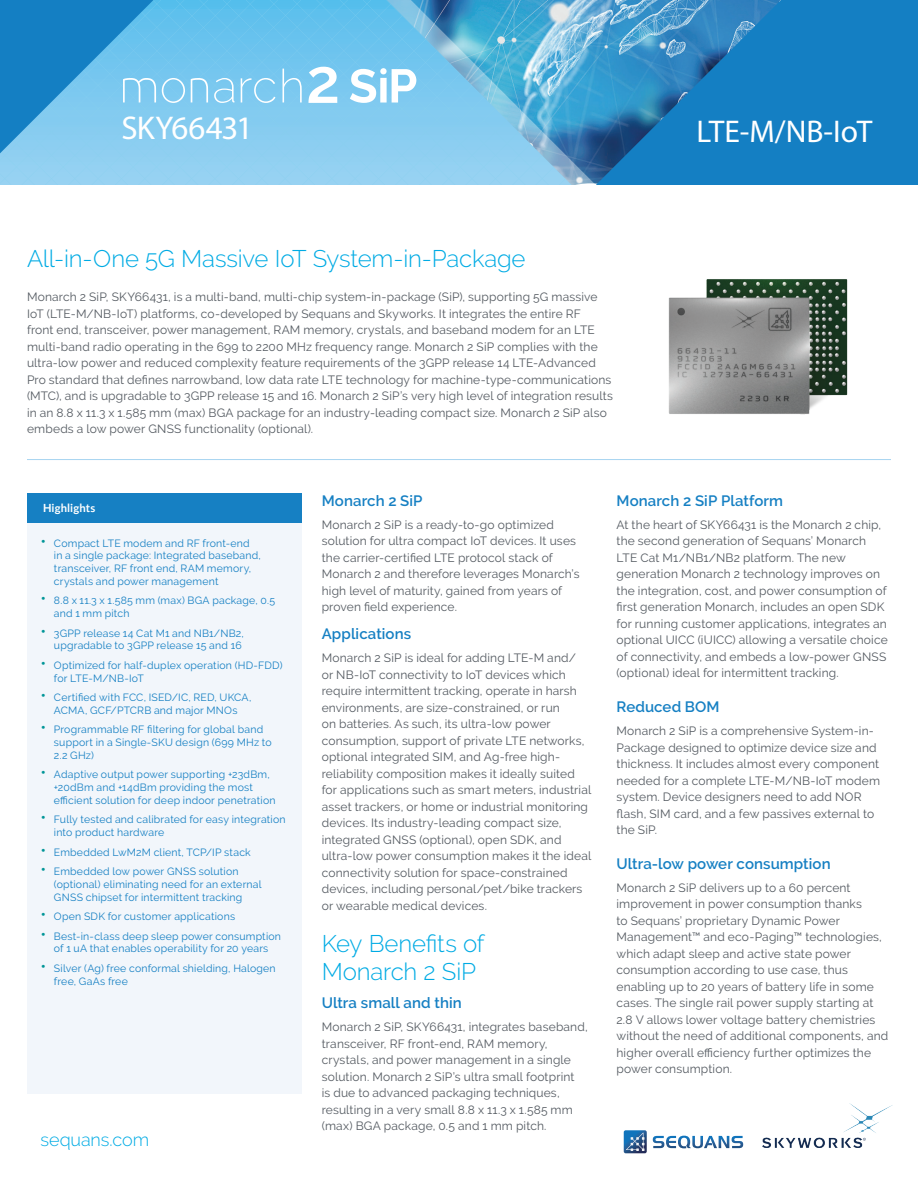
<style>
.page{position:relative;width:918px;height:1188px;background:#fff}
.page>*{position:absolute;margin:0;border:0;box-sizing:border-box;transform-origin:0 0}
.t1{font:33px "Myriad Pro";letter-spacing:-.02em;color:#fff}
.t2{font:31.5px "Myriad Pro";color:#fff}
.t3{font:300 24px/28.5px "Raleway";letter-spacing:-.01em;color:#00abe4}
.t4{font:300 18px "Raleway";letter-spacing:-.005em;color:#00abe4}
.t5{font:600 15px "Raleway";letter-spacing:.005em;color:#1680c3}
.t6{font:12px/16.5px "Raleway";letter-spacing:.015em;color:#545a61}
.t7{font:700 11.25px "Lato";letter-spacing:.01em;color:#fff}
.t8{font:10.5px/12.8px "Raleway";letter-spacing:.02em;color:#1680c3}
.s1{font-size:16.5px;color:#009597}
</style>
<div class="page">
<img style="left:668px;top:279px;width:180px;height:136px">
<div style="left:788px;top:0;width:130px;height:185px;background:#147fc3"></div>
<svg style="left:0;top:0;width:788px;height:185px;background:#5eafdc"></svg>
<div style="left:27px;top:498px;width:275px;height:596px;background:#f2f6fb"></div>
<div style="left:27px;top:493px;width:275px;height:30px;background:#1680c3"></div>
<hr style="left:27px;top:459px;width:864px;height:1px;background:#a7d4f1">
<svg style="left:653px;top:1136px;width:90px;height:12px"></svg>
<svg style="left:624px;top:1130px;width:23px;height:23px"></svg>
<img style="left:762px;top:1104px;width:131px;height:43px">
<h1 class="t1" style="left:121px;top:107px;width:133px">SKY66431</h1>
<h2 class="t2" style="left:697px;top:112px;width:177px">LTE-M/NB-IoT</h2>
<h3 class="t3" style="left:27px;top:244px;width:500px">All-in-One 5G Massive IoT System-in-Package</h3>
<p class="t6" style="left:27px;top:289px;width:587px">Monarch 2 SiP, SKY66431, is a multi-band, multi-chip system-in-package (SiP), supporting 5G massive IoT (LTE-M/NB-IoT) platforms, co-developed by Sequans and Skyworks. It integrates the entire RF<br>front end, transceiver, power management, RAM memory, crystals, and baseband modem for an LTE multi-band radio operating in the 699 to 2200 MHz frequency range. Monarch 2 SiP complies with the ultra-low power and reduced complexity feature requirements of the 3GPP release 14 LTE-Advanced Pro standard that defines narrowband, low data rate LTE technology for machine-type-communications (MTC), and is upgradable to 3GPP release 15 and 16. Monarch 2 SiP’s very high level of integration results in an 8.8 x 11.3 x 1.585 mm (max) BGA package for an industry-leading compact size. Monarch 2 SiP also embeds a low power GNSS functionality (optional).</p>
<p class="t7" style="left:43px;top:501px;width:54px">Highlights</p>
<p class="t8" style="left:54px;top:537px;width:208px;text-indent:-14px"><span class="s1">•</span> Compact LTE modem and RF front-end in a single package: Integrated baseband, transceiver, RF front end, RAM memory, crystals and power management</p>
<p class="t8" style="left:54px;top:594px;width:223px;text-indent:-14px"><span class="s1">•</span> 8.8 x 11.3 x 1.585 mm (max) BGA package, 0.5 and 1 mm pitch</p>
<p class="t8" style="left:40px;top:627px;width:205px;text-align:right"><span class="s1">•</span> 3GPP release 14 Cat M1 and NB1/NB2, upgradable to 3GPP release 15 and 16</p>
<p class="t8" style="left:54px;top:659px;width:230px;text-indent:-14px"><span class="s1">•</span> Optimized for half-duplex operation (HD-FDD) for LTE-M/NB-IoT</p>
<p class="t8" style="left:40px;top:691px;width:213px;text-align:center"><span class="s1">•</span> Certified with FCC, ISED/IC, RED, UKCA,<br>ACMA, GCF/PTCRB and major MNOs</p>
<p class="t8" style="left:54px;top:723px;width:219px;text-indent:-14px"><span class="s1">•</span> Programmable RF filtering for global band support in a Single-SKU design (699 MHz to<br>2.2 GHz)</p>
<p class="t8" style="left:54px;top:768px;width:223px;text-indent:-14px"><span class="s1">•</span> Adaptive output power supporting +23dBm, +20dBm and +14dBm providing the most efficient solution for deep indoor penetration</p>
<p class="t8" style="left:54px;top:813px;width:233px;text-indent:-14px"><span class="s1">•</span> Fully tested and calibrated for easy integration into product hardware</p>
<p class="t8" style="left:40px;top:846px;width:212px"><span class="s1">•</span> Embedded LwM2M client, TCP/IP stack</p>
<p class="t8" style="left:54px;top:865px;width:209px;text-indent:-14px"><span class="s1">•</span> Embedded low power GNSS solution (optional) eliminating need for an external<br>GNSS chipset for intermittent tracking</p>
<p class="t8" style="left:40px;top:910px;width:196px"><span class="s1">•</span> Open SDK for customer applications</p>
<p class="t8" style="left:40px;top:930px;width:242px;text-align:center"><span class="s1">•</span> Best-in-class deep sleep power consumption of 1 uA that enables operability for 20 years</p>
<p class="t8" style="left:54px;top:962px;width:223px;text-indent:-14px"><span class="s1">•</span> Silver (Ag) free conformal shielding, Halogen free, GaAs free</p>
<h3 class="t4" style="left:40px;top:1129px;width:110px">sequans.com</h3>
<p class="t5" style="left:322px;top:492px;width:102px">Monarch 2 SiP</p>
<p class="t6" style="left:322px;top:516px;width:259px">Monarch 2 SiP is a ready-to-go optimized solution for ultra compact IoT devices. It uses the carrier-certified LTE protocol stack of Monarch 2 and therefore leverages Monarch’s high level of maturity, gained from years of proven field experience.</p>
<p class="t5" style="left:322px;top:625px;width:91px">Applications</p>
<p class="t6" style="left:322px;top:650px;width:271px">Monarch 2 SiP is ideal for adding LTE-M and/<br>or NB-IoT connectivity to IoT devices which require intermittent tracking, operate in harsh environments, are size-constrained, or run<br>on batteries. As such, its ultra-low power consumption, support of private LTE networks, optional integrated SIM, and Ag-free high&shy;reliability composition makes it ideally suited for applications such as smart meters, industrial asset trackers, or home or industrial monitoring devices. Its industry-leading compact size, integrated GNSS (optional), open SDK, and ultra-low power consumption makes it the ideal connectivity solution for space-constrained devices, including personal/pet/bike trackers or wearable medical devices.</p>
<h3 class="t3" style="left:322px;top:929px;width:164px">Key Benefits of<br>Monarch 2 SiP</h3>
<p class="t5" style="left:322px;top:994px;width:142px">Ultra small and thin</p>
<p class="t6" style="left:322px;top:1019px;width:268px">Monarch 2 SiP, SKY66431, integrates baseband, transceiver, RF front-end, RAM memory, crystals, and power management in a single solution. Monarch 2 SiP’s ultra small footprint<br>is due to advanced packaging techniques, resulting in a very small 8.8 x 11.3 x 1.585 mm (max) BGA package, 0.5 and 1 mm pitch.</p>
<p class="t5" style="left:616px;top:492px;width:168px">Monarch 2 SiP Platform</p>
<p class="t6" style="left:616px;top:516px;width:273px">At the heart of SKY66431 is the Monarch 2 chip, the second generation of Sequans’ Monarch LTE Cat M1/NB1/NB2 platform. The new generation Monarch 2 technology improves on the integration, cost, and power consumption of first generation Monarch, includes an open SDK for running customer applications, integrates an optional UICC (iUICC) allowing a versatile choice of connectivity, and embeds a low-power GNSS (optional) ideal for intermittent tracking.</p>
<p class="t5" style="left:616px;top:698px;width:105px">Reduced BOM</p>
<p class="t6" style="left:616px;top:723px;width:265px">Monarch 2 SiP is a comprehensive System-in-Package designed to optimize device size and thickness. It includes almost every component needed for a complete LTE-M/NB-IoT modem system. Device designers need to add NOR flash, SIM card, and a few passives external to the SiP.</p>
<p class="t5" style="left:616px;top:855px;width:216px">Ultra-low power consumption</p>
<p class="t6" style="left:616px;top:879px;width:273px">Monarch 2 SiP delivers up to a 60 percent improvement in power consumption thanks<br>to Sequans’ proprietary Dynamic Power Management™ and eco-Paging™ technologies, which adapt sleep and active state power consumption according to use case, thus enabling up to 20 years of battery life in some cases. The single rail power supply starting at 2.8 V allows lower voltage battery chemistries without the need of additional components, and higher overall efficiency further optimizes the power consumption.</p>
</div>
